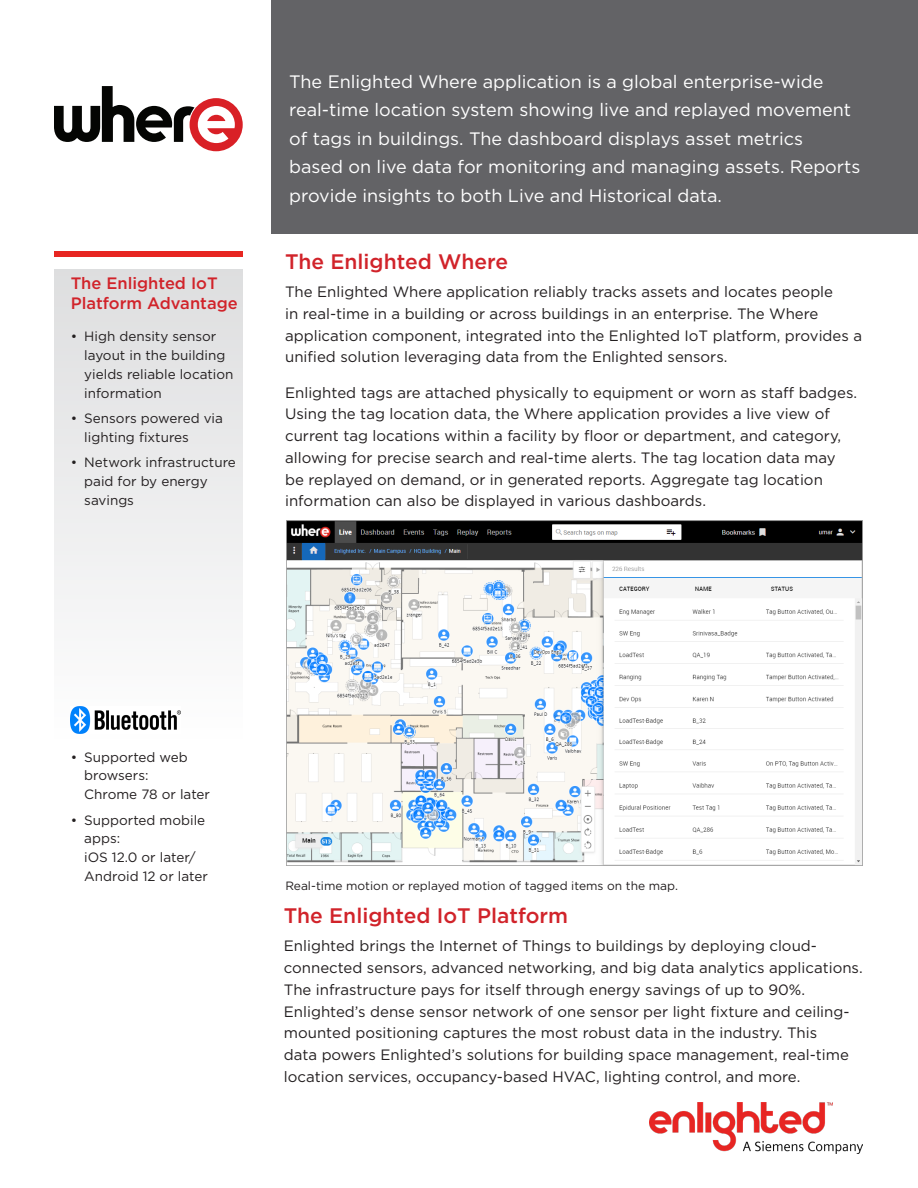
<style>
.page{position:relative;width:918px;height:1188px;background:#fff}
.page>*{position:absolute;margin:0;border:0;box-sizing:border-box;transform-origin:0 0}
.Header_1{font:500 21px "Gotham";color:#d1232a}
.Main_header_1{font:18px/28.5px "Gotham";color:#fff}
.Callout_header__red{font:500 16.5px/19.8px "Gotham";color:#d1232a}
.Body_text{font:15px/21.8px "Gotham";color:#231f20}
.t1{font:13.5px/18.8px "Gotham";color:#231f20}
.Body_text-2{font:12px "Gotham";color:#231f20}
</style>
<div class="page">
<div style="left:54px;top:270px;width:189px;height:471px;background:linear-gradient(to bottom,#dededf,#fdfdfe)"></div>
<svg style="left:54px;top:86px;width:189px;height:65px"></svg>
<div style="left:272px;top:0;width:646px;height:234px;background:#636366"></div>
<img style="left:286px;top:521px;width:577px;height:344px">
<img style="left:71px;top:706px;width:109px;height:27px">
<div style="left:54px;top:252px;width:188px;height:5px;background:#e72621"></div>
<img style="left:649px;top:1102px;width:214px;height:52px">
<p class="Callout_header__red" style="left:71px;top:273px;width:168px">The Enlighted IoT<br>Platform Advantage</p>
<p class="t1" style="left:84px;top:327px;width:151px;text-indent:-14px">• High density sensor layout in the building yields reliable location information</p>
<p class="t1" style="left:84px;top:409px;width:140px;text-indent:-14px">• Sensors powered via lighting fixtures</p>
<p class="t1" style="left:84px;top:453px;width:153px;text-indent:-14px">• Network infrastructure paid for by energy savings</p>
<p class="Main_header_1" style="left:289px;top:67px;width:573px">The Enlighted Where application is a global enterprise-wide real-time location system showing live and replayed movement of tags in buildings. The dashboard displays asset metrics based on live data for monitoring and managing assets. Reports provide insights to both Live and Historical data.</p>
<p class="Header_1" style="left:285px;top:247px;width:224px">The Enlighted Where</p>
<p class="Body_text" style="left:285px;top:281px;width:579px">The Enlighted Where application reliably tracks assets and locates people<br>in real-time in a building or across buildings in an enterprise. The Where application component, integrated into the Enlighted IoT platform, provides a unified solution leveraging data from the Enlighted sensors.</p>
<p class="Body_text" style="left:285px;top:381px;width:574px">Enlighted tags are attached physically to equipment or worn as staff badges.<br>Using the tag location data, the Where application provides a live view of current tag locations within a facility by floor or department, and category, allowing for precise search and real-time alerts. The tag location data may be replayed on demand, or in generated reports. Aggregate tag location information can also be displayed in various dashboards.</p>
<p class="t1" style="left:84px;top:747px;width:127px;text-indent:-14px">• Supported web browsers:<br>Chrome 78 or later</p>
<p class="t1" style="left:84px;top:810px;width:125px;text-indent:-14px">• Supported mobile apps:<br>iOS 12.0 or later/<br>Android 12 or later</p>
<p class="Body_text-2" style="left:285px;top:878px;width:394px">Real-time motion or replayed motion of tagged items on the map.</p>
<p class="Header_1" style="left:284px;top:902px;width:286px">The Enlighted IoT Platform</p>
<p class="Body_text" style="left:284px;top:935px;width:580px">Enlighted brings the Internet of Things to buildings by deploying cloud&shy;connected sensors, advanced networking, and big data analytics applications.<br>The infrastructure pays for itself through energy savings of up to 90%.<br>Enlighted’s dense sensor network of one sensor per light fixture and ceiling&shy;mounted positioning captures the most robust data in the industry. This<br>data powers Enlighted’s solutions for building space management, real-time location services, occupancy-based HVAC, lighting control, and more.</p>
</div>
